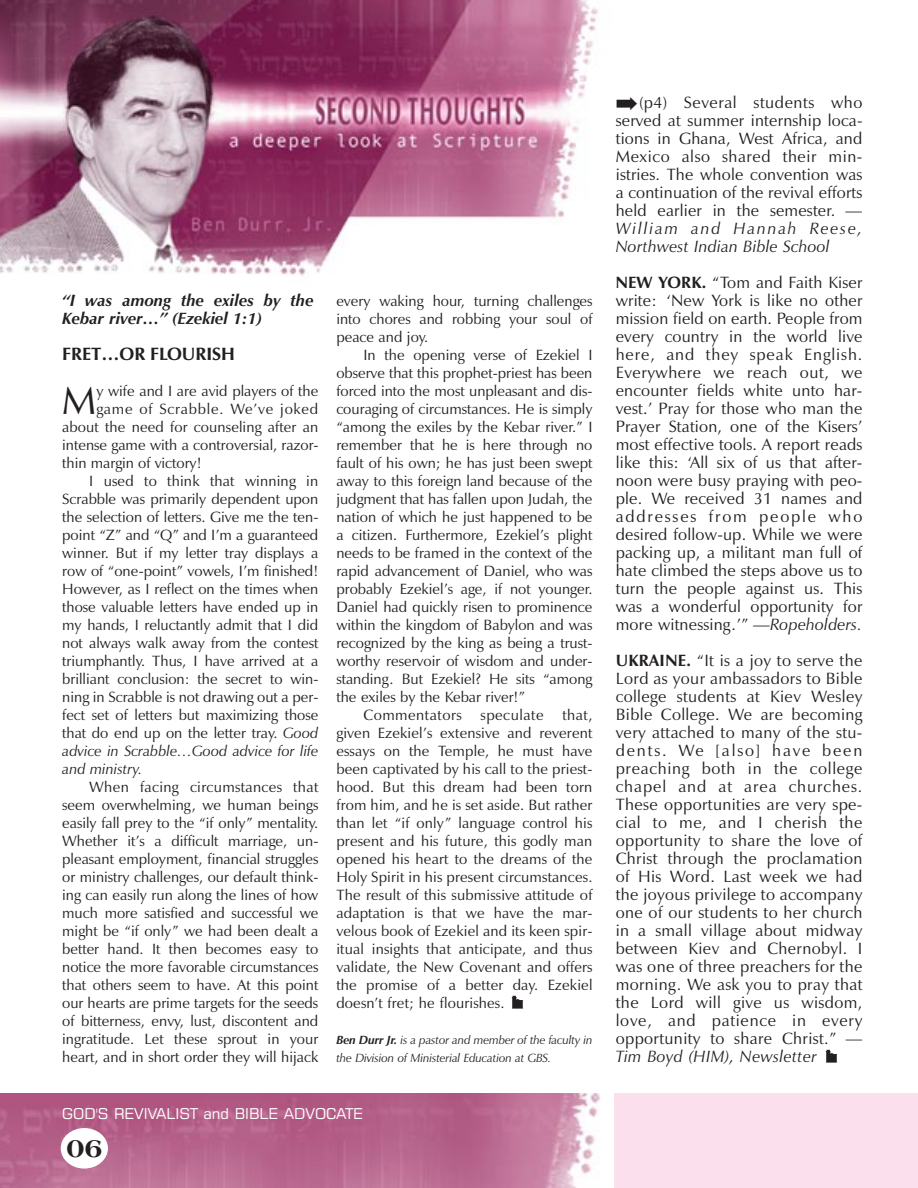
<style>
.page{position:relative;width:918px;height:1188px;background:#fff}
.page>*{position:absolute;margin:0;border:0;box-sizing:border-box;transform-origin:0 0}
.t1{font:39px "Zapf Humanist 601 BT";color:#231f20}
.t2{font:800 27px "Americana BT";color:#231f20}
.t3{font:700 18px "Zapf Humanist 601 BT";color:#231f20}
.t4{font:16.5px/18px "Zapf Humanist 601 BT";letter-spacing:.01em;color:#231f20;text-align:justify}
.t5{font:italic 700 16.5px/18px "Zapf Humanist 601 BT";color:#231f20}
.t6{font:italic 16.5px "Zapf Humanist 601 BT";letter-spacing:.02em;color:#231f20}
.t7{font:15px/18px "Zapf Humanist 601 BT";color:#231f20;text-align:justify}
.t8{font:italic 15px "Zapf Humanist 601 BT";color:#231f20}
.t9{font:15px "Square 721 BT";color:#fff}
.t10{font:15px "Zapf Humanist 601 BT";letter-spacing:.05em;color:#231f20}
.t11{font:italic 12px/18px "Zapf Humanist 601 BT";letter-spacing:-.01em;color:#231f20}
.s1{font-style:italic}
.s2{font-weight:700}
</style>
<div class="page">
<div style="left:614px;top:1094px;width:304px;height:94px;background:#fcdfec"></div>
<img style="left:0;top:1094px;width:600px;height:94px">
<div style="left:61px;top:1128px;width:47px;height:41px;background:#fff;border-radius:50%"></div>
<img style="left:0;top:0;width:598px;height:276px">
<svg style="left:512px;top:995px;width:11px;height:13px"></svg>
<svg style="left:826px;top:1049px;width:11px;height:13px"></svg>
<p class="t5" style="left:62px;top:293px;width:253px">“I was among the exiles by the<br>Kebar river…” (Ezekiel 1:1)</p>
<p class="t3" style="left:62px;top:347px;width:174px">FRET…OR FLOURISH</p>
<h1 class="t1" style="left:62px;top:386px;width:36px">M</h1>
<p class="t7" style="left:96px;top:383px;width:224px">y wife and I are avid players of the</p>
<p class="t10" style="left:96px;top:403px;width:223px">game of Scrabble. We’ve joked</p>
<p class="t7" style="left:62px;top:419px;width:258px">about the need for counseling after an</p>
<p class="t7" style="left:62px;top:437px;width:258px">intense game with a controversial, razor-</p>
<p class="t7" style="left:62px;top:455px;width:141px">thin margin of victory!</p>
<p class="t7" style="left:89px;top:473px;width:231px">I used to think that winning in</p>
<p class="t7" style="left:62px;top:491px;width:258px">Scrabble was primarily dependent upon</p>
<p class="t7" style="left:62px;top:509px;width:258px">the selection of letters. Give me the ten-</p>
<p class="t7" style="left:62px;top:527px;width:258px">point “Z” and “Q” and I’m a guaranteed</p>
<p class="t7" style="left:62px;top:545px;width:258px">winner. But if my letter tray displays a</p>
<p class="t7" style="left:62px;top:563px;width:258px">row of “one-point” vowels, I’m finished!</p>
<p class="t7" style="left:62px;top:581px;width:258px">However, as I reflect on the times when</p>
<p class="t7" style="left:62px;top:599px;width:258px">those valuable letters have ended up in</p>
<p class="t7" style="left:62px;top:617px;width:258px">my hands, I reluctantly admit that I did</p>
<p class="t7" style="left:62px;top:635px;width:258px">not always walk away from the contest</p>
<p class="t7" style="left:62px;top:653px;width:258px">triumphantly. Thus, I have arrived at a</p>
<p class="t7" style="left:62px;top:671px;width:258px">brilliant conclusion: the secret to win-</p>
<p class="t7" style="left:62px;top:689px;width:258px">ning in Scrabble is not drawing out a per-</p>
<p class="t7" style="left:62px;top:707px;width:258px">fect set of letters but maximizing those</p>
<p class="t7" style="left:62px;top:725px;width:258px">that do end up on the letter tray. <span class="s1">Good</span></p>
<p class="t8" style="left:62px;top:745px;width:258px">advice in Scrabble…Good advice for life</p>
<p class="t8" style="left:62px;top:763px;width:81px">and ministry.</p>
<p class="t7" style="left:62px;top:779px;width:258px;text-indent:27px">When facing circumstances that seem overwhelming, we human beings easily fall prey to the “if only” mentality.<br>Whether it’s a difficult marriage, un&shy;pleasant employment, financial struggles or ministry challenges, our default think&shy;ing can easily run along the lines of how much more satisfied and successful we might be “if only” we had been dealt a better hand. It then becomes easy to notice the more favorable circumstances that others seem to have. At this point our hearts are prime targets for the seeds of bitterness, envy, lust, discontent and ingratitude. Let these sprout in your heart, and in short order they will hijack</p>
<p class="t7" style="left:336px;top:293px;width:258px">every waking hour, turning challenges into chores and robbing your soul of peace and joy.</p>
<p class="t7" style="left:336px;top:347px;width:258px;text-indent:27px">In the opening verse of Ezekiel I observe that this prophet-priest has been forced into the most unpleasant and dis&shy;couraging of circumstances. He is simply “among the exiles by the Kebar river.” I remember that he is here through no fault of his own; he has just been swept away to this foreign land because of the judgment that has fallen upon Judah, the nation of which he just happened to be a citizen. Furthermore, Ezekiel’s plight needs to be framed in the context of the rapid advancement of Daniel, who was probably Ezekiel’s age, if not younger.<br>Daniel had quickly risen to prominence within the kingdom of Babylon and was recognized by the king as being a trust&shy;worthy reservoir of wisdom and under&shy;standing. But Ezekiel? He sits “among the exiles by the Kebar river!”</p>
<p class="t7" style="left:336px;top:707px;width:258px;text-indent:27px">Commentators speculate that, given Ezekiel’s extensive and reverent essays on the Temple, he must have been captivated by his call to the priest&shy;hood. But this dream had been torn from him, and he is set aside. But rather than let “if only” language control his present and his future, this godly man opened his heart to the dreams of the Holy Spirit in his present circumstances.<br>The result of this submissive attitude of adaptation is that we have the mar&shy;velous book of Ezekiel and its keen spir&shy;itual insights that anticipate, and thus validate, the New Covenant and offers the promise of a better day. Ezekiel doesn’t fret; he flourishes.</p>
<p class="t11" style="left:336px;top:1033px;width:258px"><span class="s2">Ben Durr Jr.</span> is a pastor and member of the faculty in the Division of Ministerial Education at GBS.</p>
<p class="t9" style="left:62px;top:1109px;width:302px">GOD'S REVIVALIST and BIBLE ADVOCATE</p>
<h2 class="t2" style="left:66px;top:1137px;width:37px">06</h2>
<p class="t4" style="left:616px;top:95px;width:248px">➡(p4) Several students who served at summer internship loca&shy;tions in Ghana, West Africa, and Mexico also shared their min&shy;istries. The whole convention was a continuation of the revival efforts held earlier in the semester. <span class="s1">— William and Hannah Reese, Northwest Indian Bible School</span></p>
<p class="t4" style="left:616px;top:275px;width:248px"><span class="s2">NEW YORK.</span> “Tom and Faith Kiser write: ‘New York is like no other mission field on earth. People from every country in the world live here, and they speak English.<br>Everywhere we reach out, we encounter fields white unto har&shy;vest.’ Pray for those who man the Prayer Station, one of the Kisers’ most effective tools. A report reads like this: ‘All six of us that after&shy;noon were busy praying with peo&shy;ple. We received 31 names and addresses from people who desired follow-up. While we were packing up, a militant man full of hate climbed the steps above us to turn the people against us. This was a wonderful opportunity for more witnessing.’” <span class="s1">—Ropeholders.</span></p>
<p class="t4" style="left:616px;top:653px;width:248px"><span class="s2">UKRAINE.</span> “It is a joy to serve the Lord as your ambassadors to Bible college students at Kiev Wesley Bible College. We are becoming very attached to many of the stu&shy;dents. We [also] have been preaching both in the college chapel and at area churches.<br>These opportunities are very spe&shy;cial to me, and I cherish the opportunity to share the love of Christ through the proclamation of His Word. Last week we had the joyous privilege to accompany one of our students to her church in a small village about midway between Kiev and Chernobyl. I was one of three preachers for the morning. We ask you to pray that the Lord will give us wisdom, love, and patience in every opportunity to share Christ.” —</p>
<p class="t6" style="left:616px;top:1050px;width:202px">Tim Boyd (HIM), Newsletter</p>
</div>
